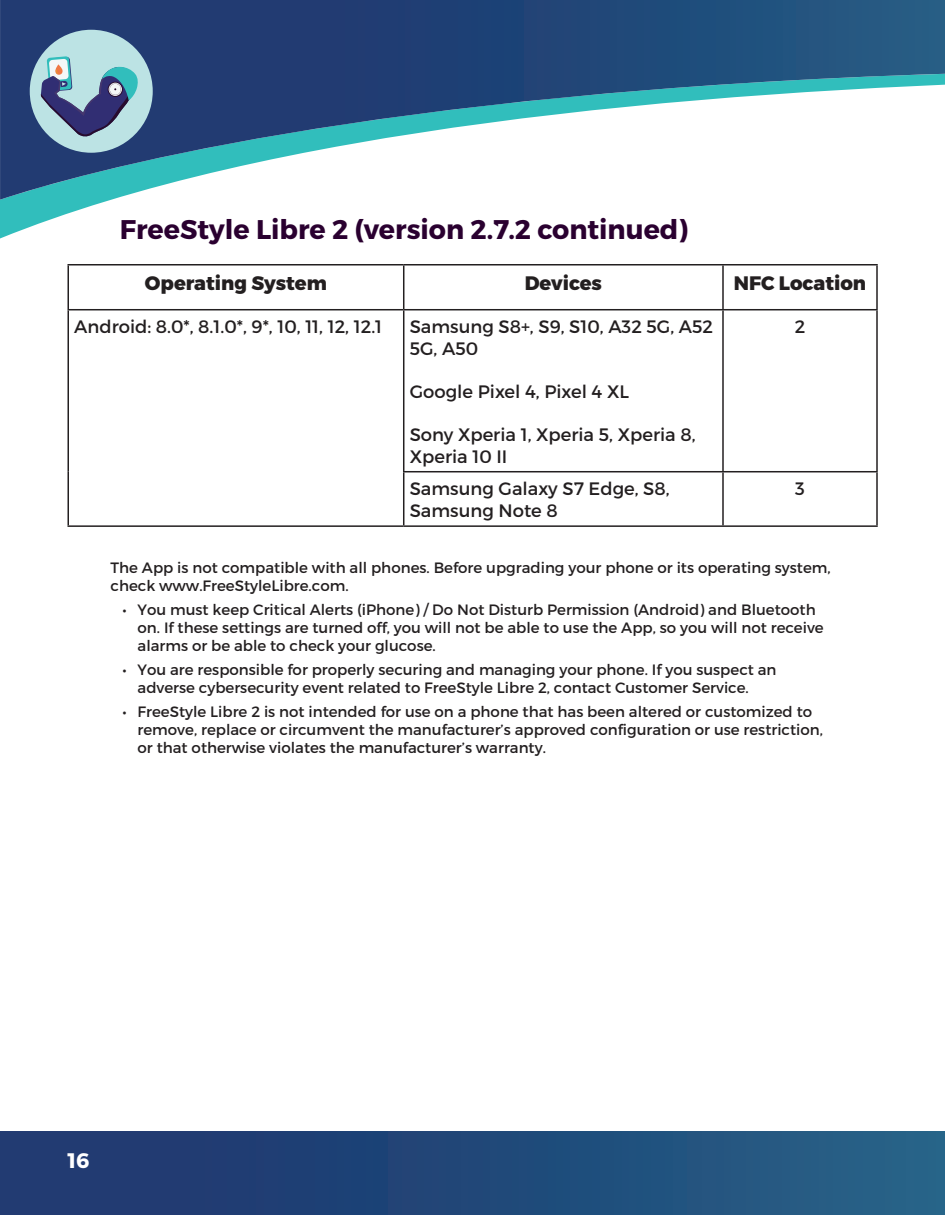
<style>
.page{position:relative;width:945px;height:1215px;background:#fff}
.page>*{position:absolute;margin:0;border:0;box-sizing:border-box;transform-origin:0 0}
.t1{font:27px "Trueno Bd";color:#2a0030}
.t2{font:21px "Trueno Bd";color:#fff}
.t3{font:19.5px "Trueno Ex Bd";color:#231f20}
.t4{font:18px/21.6px "Trueno Rg";color:#231f20}
.t5{font:15px/18px "Trueno Rg";color:#231f20}
</style>
<div class="page">
<svg style="left:0;top:200px;width:110px;height:38px"></svg>
<svg style="left:0;top:0;width:945px;height:200px"></svg>
<div style="left:30px;top:30px;width:123px;height:123px;background:#bce3e4;border-radius:50%"></div>
<svg style="left:41px;top:56px;width:99px;height:81px"></svg>
<div style="left:0;top:1131px;width:945px;height:84px;background:linear-gradient(to right,#1f336e,#256186)"></div>
<hr style="left:68px;top:264px;width:336px;height:2px;background:#231f20">
<hr style="left:68px;top:266px;width:1px;height:43px;background:#231f20">
<hr style="left:404px;top:264px;width:319px;height:2px;background:#231f20">
<hr style="left:403px;top:266px;width:1px;height:43px;background:#231f20">
<hr style="left:723px;top:264px;width:155px;height:2px;background:#231f20">
<hr style="left:722px;top:266px;width:2px;height:43px;background:#231f20">
<hr style="left:876px;top:266px;width:2px;height:43px;background:#231f20">
<hr style="left:68px;top:309px;width:336px;height:1px;background:#231f20">
<hr style="left:68px;top:310px;width:1px;height:162px;background:#231f20">
<hr style="left:404px;top:309px;width:319px;height:1px;background:#231f20">
<hr style="left:403px;top:310px;width:1px;height:161px;background:#231f20">
<hr style="left:723px;top:309px;width:155px;height:1px;background:#231f20">
<hr style="left:722px;top:310px;width:2px;height:161px;background:#231f20">
<hr style="left:876px;top:310px;width:2px;height:161px;background:#231f20">
<hr style="left:68px;top:472px;width:1px;height:53px;background:#231f20">
<hr style="left:403px;top:471px;width:320px;height:1px;background:#231f20">
<hr style="left:403px;top:472px;width:1px;height:53px;background:#231f20">
<hr style="left:723px;top:471px;width:155px;height:1px;background:#231f20">
<hr style="left:722px;top:472px;width:2px;height:53px;background:#231f20">
<hr style="left:876px;top:472px;width:2px;height:53px;background:#231f20">
<hr style="left:68px;top:525px;width:336px;height:2px;background:#231f20">
<hr style="left:404px;top:525px;width:319px;height:2px;background:#231f20">
<hr style="left:723px;top:525px;width:155px;height:2px;background:#231f20">
<p class="t1" style="left:120px;top:213px;width:570px">FreeStyle Libre 2 (version 2.7.2 continued)</p>
<p class="t3" style="left:145px;top:271px;width:184px">Operating System</p>
<p class="t3" style="left:525px;top:271px;width:79px">Devices</p>
<p class="t3" style="left:734px;top:271px;width:134px">NFC Location</p>
<p class="t4" style="left:74px;top:316px;width:309px">Android: 8.0*, 8.1.0*, 9*, 10, 11, 12, 12.1</p>
<p class="t4" style="left:410px;top:316px;width:305px">Samsung S8+, S9, S10, A32 5G, A52<br>5G, A50</p>
<p class="t4" style="left:410px;top:381px;width:221px">Google Pixel 4, Pixel 4 XL</p>
<p class="t4" style="left:410px;top:424px;width:287px">Sony Xperia 1, Xperia 5, Xperia 8,<br>Xperia 10 II</p>
<p class="t4" style="left:795px;top:316px;width:12px">2</p>
<p class="t4" style="left:410px;top:478px;width:261px">Samsung Galaxy S7 Edge, S8,<br>Samsung Note 8</p>
<p class="t4" style="left:795px;top:478px;width:11px">3</p>
<p class="t5" style="left:111px;top:558px;width:722px">The App is not compatible with all phones. Before upgrading your phone or its operating system, check www.FreeStyleLibre.com.</p>
<p class="t5" style="left:138px;top:600px;width:688px;text-indent:-15px">• You must keep Critical Alerts (iPhone) / Do Not Disturb Permission (Android) and Bluetooth on. If these settings are turned off, you will not be able to use the App, so you will not receive alarms or be able to check your glucose.</p>
<p class="t5" style="left:138px;top:660px;width:640px;text-indent:-15px">• You are responsible for properly securing and managing your phone. If you suspect an adverse cybersecurity event related to FreeStyle Libre 2, contact Customer Service.</p>
<p class="t5" style="left:138px;top:702px;width:687px;text-indent:-15px">• FreeStyle Libre 2 is not intended for use on a phone that has been altered or customized to remove, replace or circumvent the manufacturer’s approved configuration or use restriction, or that otherwise violates the manufacturer’s warranty.</p>
<p class="t2" style="left:68px;top:1148px;width:23px">16</p>
</div>
